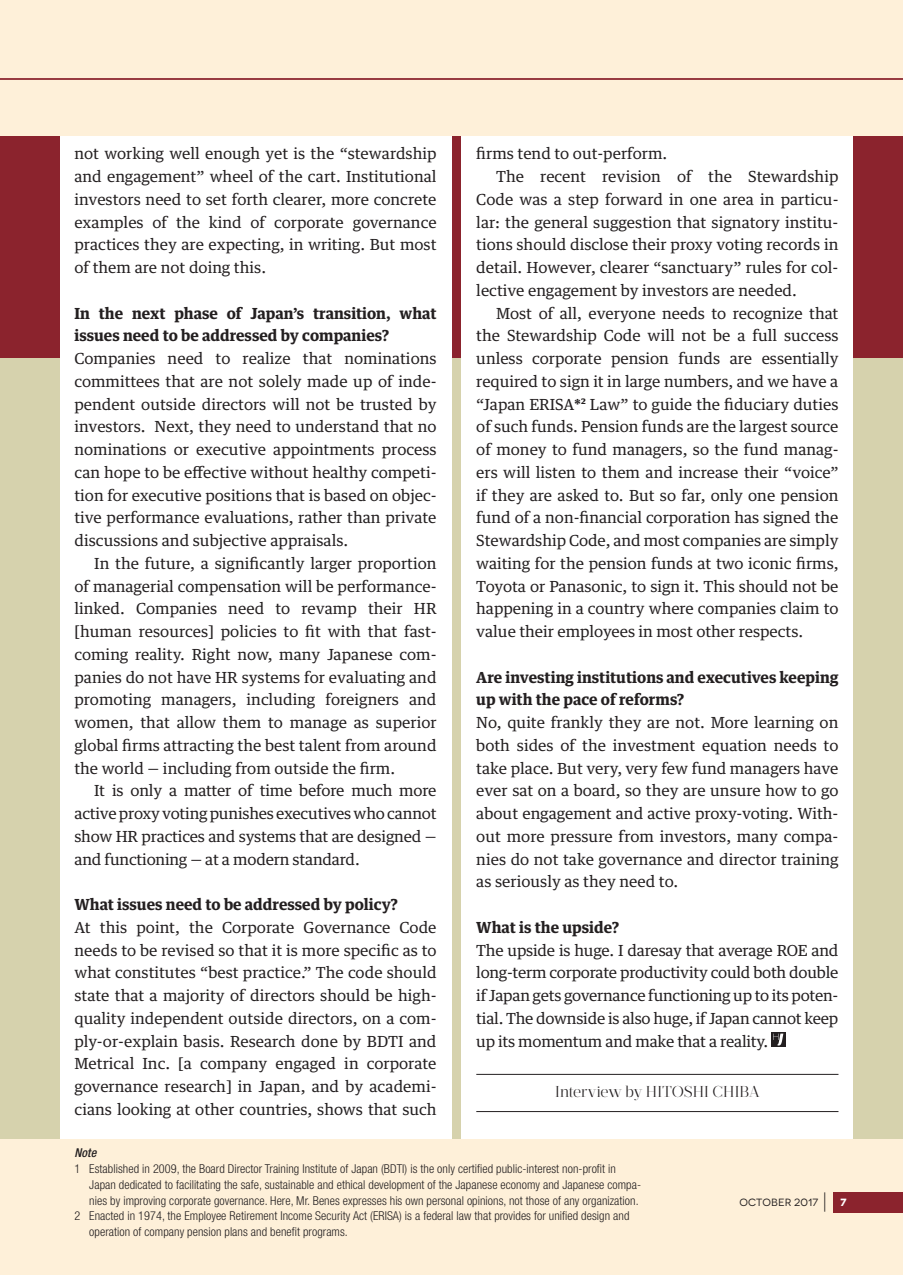
<style>
.page{position:relative;width:903px;height:1275px;background:#fef0d9}
.page>*{position:absolute;margin:0;border:0;box-sizing:border-box;transform-origin:0 0}
.t1{font:300 15.75px "Prumo Display";color:#231f20}
.t2{font:15.4px/22.8px "Guardian Text Egyp";letter-spacing:-.005em;color:#231f20;text-align:justify}
.t3{font:700 15.4px/22.8px "Guardian Text Egyp";color:#231f20}
.t4{font:300 condensed 12.25px "Helvetica Neue LT Pro";letter-spacing:.005em;color:#231f20}
.t5{font:italic 500 condensed 12.25px "Helvetica Neue LT Pro";color:#231f20}
.t6{font:10.5px "Novecentowide";letter-spacing:.02em;color:#231f20}
.s1{font-weight:700}
.s2{font-weight:300;font-size:22.75px}
.s3{font-weight:700;color:#fff}
</style>
<div class="page">
<div style="left:0;top:136px;width:903px;height:1002px;background:#d6d2ad"></div>
<div style="left:0;top:136px;width:903px;height:222px;background:#8b232d"></div>
<div style="left:833px;top:1192px;width:70px;height:20px;background:#8b232d"></div>
<hr style="left:0;top:78px;width:903px;height:2px;background:#983b41">
<div style="left:60px;top:136px;width:391px;height:1002px;background:#fff"></div>
<div style="left:461px;top:136px;width:392px;height:1002px;background:#fff"></div>
<hr style="left:476px;top:1074px;width:362px;height:1px;background:#231f20">
<hr style="left:476px;top:1111px;width:362px;height:1px;background:#231f20">
<svg style="left:771px;top:1032px;width:14px;height:15px"></svg>
<svg style="left:773px;top:1034px;width:10px;height:11px"></svg>
<p class="t2" style="left:74px;top:141px;width:364px">not working well enough yet is the “stewardship and engagement” wheel of the cart. Institutional investors need to set forth clearer, more concrete examples of the kind of corporate governance practices they are expecting, in writing. But most of them are not doing this.</p>
<p class="t3" style="left:74px;top:300px;width:364px">In the next phase of Japan’s transition, what issues need to be addressed by companies?</p>
<p class="t2" style="left:74px;top:346px;width:364px">Companies need to realize that nominations committees that are not solely made up of inde&shy;pendent outside directors will not be trusted by investors. Next, they need to understand that no nominations or executive appointments process can hope to be effective without healthy competi&shy;tion for executive positions that is based on objec&shy;tive performance evaluations, rather than private discussions and subjective appraisals.</p>
<p class="t2" style="left:74px;top:550px;width:364px;text-indent:20px">In the future, a significantly larger proportion of managerial compensation will be performance&shy;linked. Companies need to revamp their HR [human resources] policies to fit with that fast&shy;coming reality. Right now, many Japanese com&shy;panies do not have HR systems for evaluating and promoting managers, including foreigners and women, that allow them to manage as superior global firms attracting the best talent from around the world — including from outside the firm.</p>
<p class="t2" style="left:74px;top:778px;width:364px;text-indent:20px">It is only a matter of time before much more active proxy voting punishes executives who cannot show HR practices and systems that are designed — and functioning — at a modern standard.</p>
<p class="t3" style="left:74px;top:892px;width:325px">What issues need to be addressed by policy?</p>
<p class="t2" style="left:74px;top:914px;width:364px">At this point, the Corporate Governance Code needs to be revised so that it is more specific as to what constitutes “best practice.” The code should state that a majority of directors should be high&shy;quality independent outside directors, on a com&shy;ply-or-explain basis. Research done by BDTI and Metrical Inc. [a company engaged in corporate governance research] in Japan, and by academi&shy;cians looking at other countries, shows that such</p>
<p class="t2" style="left:476px;top:141px;width:193px">firms tend to out-perform.</p>
<p class="t2" style="left:496px;top:164px;width:344px">The recent revision of the Stewardship</p>
<p class="t2" style="left:476px;top:186px;width:364px">Code was a step forward in one area in particu-</p>
<p class="t2" style="left:476px;top:209px;width:364px">lar: the general suggestion that signatory institu-</p>
<p class="t2" style="left:476px;top:232px;width:364px">tions should disclose their proxy voting records in</p>
<p class="t2" style="left:476px;top:255px;width:364px">detail. However, clearer “sanctuary” rules for col-</p>
<p class="t2" style="left:476px;top:277px;width:322px">lective engagement by investors are needed.</p>
<p class="t2" style="left:496px;top:300px;width:344px">Most of all, everyone needs to recognize that</p>
<p class="t2" style="left:476px;top:323px;width:364px">the Stewardship Code will not be a full success</p>
<p class="t2" style="left:476px;top:346px;width:364px">unless corporate pension funds are essentially</p>
<p class="t2" style="left:476px;top:368px;width:364px">required to sign it in large numbers, and we have a</p>
<p class="t2" style="left:476px;top:391px;width:364px">“Japan ERISA<span class="s1">*</span><sup>2</sup> Law” to guide the fiduciary duties</p>
<p class="t2" style="left:476px;top:414px;width:364px">of such funds. Pension funds are the largest source</p>
<p class="t2" style="left:476px;top:437px;width:364px">of money to fund managers, so the fund manag-</p>
<p class="t2" style="left:476px;top:459px;width:364px">ers will listen to them and increase their “voice”</p>
<p class="t2" style="left:476px;top:482px;width:364px">if they are asked to. But so far, only one pension</p>
<p class="t2" style="left:476px;top:505px;width:364px">fund of a non-financial corporation has signed the</p>
<p class="t2" style="left:476px;top:528px;width:364px">Stewardship Code, and most companies are simply</p>
<p class="t2" style="left:476px;top:550px;width:364px">waiting for the pension funds at two iconic firms,</p>
<p class="t2" style="left:476px;top:573px;width:364px">Toyota or Panasonic, to sign it. This should not be</p>
<p class="t2" style="left:476px;top:596px;width:364px">happening in a country where companies claim to</p>
<p class="t2" style="left:476px;top:619px;width:328px">value their employees in most other respects.</p>
<p class="t3" style="left:476px;top:664px;width:364px">Are investing institutions and executives keeping up with the pace of reforms?</p>
<p class="t2" style="left:476px;top:710px;width:364px">No, quite frankly they are not. More learning on both sides of the investment equation needs to take place. But very, very few fund managers have ever sat on a board, so they are unsure how to go about engagement and active proxy-voting. With&shy;out more pressure from investors, many compa&shy;nies do not take governance and director training as seriously as they need to.</p>
<p class="t3" style="left:476px;top:914px;width:144px">What is the upside?</p>
<p class="t2" style="left:476px;top:937px;width:364px">The upside is huge. I daresay that average ROE and long-term corporate productivity could both double if Japan gets governance functioning up to its poten&shy;tial. The downside is also huge, if Japan cannot keep up its momentum and make that a reality.</p>
<p class="t1" style="left:555px;top:1083px;width:206px">Interview by HITOSHI CHIBA</p>
<p class="t5" style="left:74px;top:1145px;width:23px">Note</p>
<p class="t4" style="left:74px;top:1162px;width:543px">1 Established in 2009, the Board Director Training Institute of Japan (BDTI) is the only certified public-interest non-profit in</p>
<p class="t4" style="left:89px;top:1177px;width:553px">Japan dedicated to facilitating the safe, sustainable and ethical development of the Japanese economy and Japanese compa-</p>
<p class="t4" style="left:89px;top:1193px;width:551px">nies by improving corporate governance. Here, Mr. Benes expresses his own personal opinions, not those of any organization.</p>
<p class="t4" style="left:74px;top:1209px;width:556px">2 Enacted in 1974, the Employee Retirement Income Security Act (ERISA) is a federal law that provides for unified design and</p>
<p class="t4" style="left:89px;top:1225px;width:260px">operation of company pension plans and benefit programs.</p>
<p class="t6" style="left:739px;top:1196px;width:109px">OCTOBER 2017 <span class="s2">|</span> <span class="s3">7</span></p>
</div>
